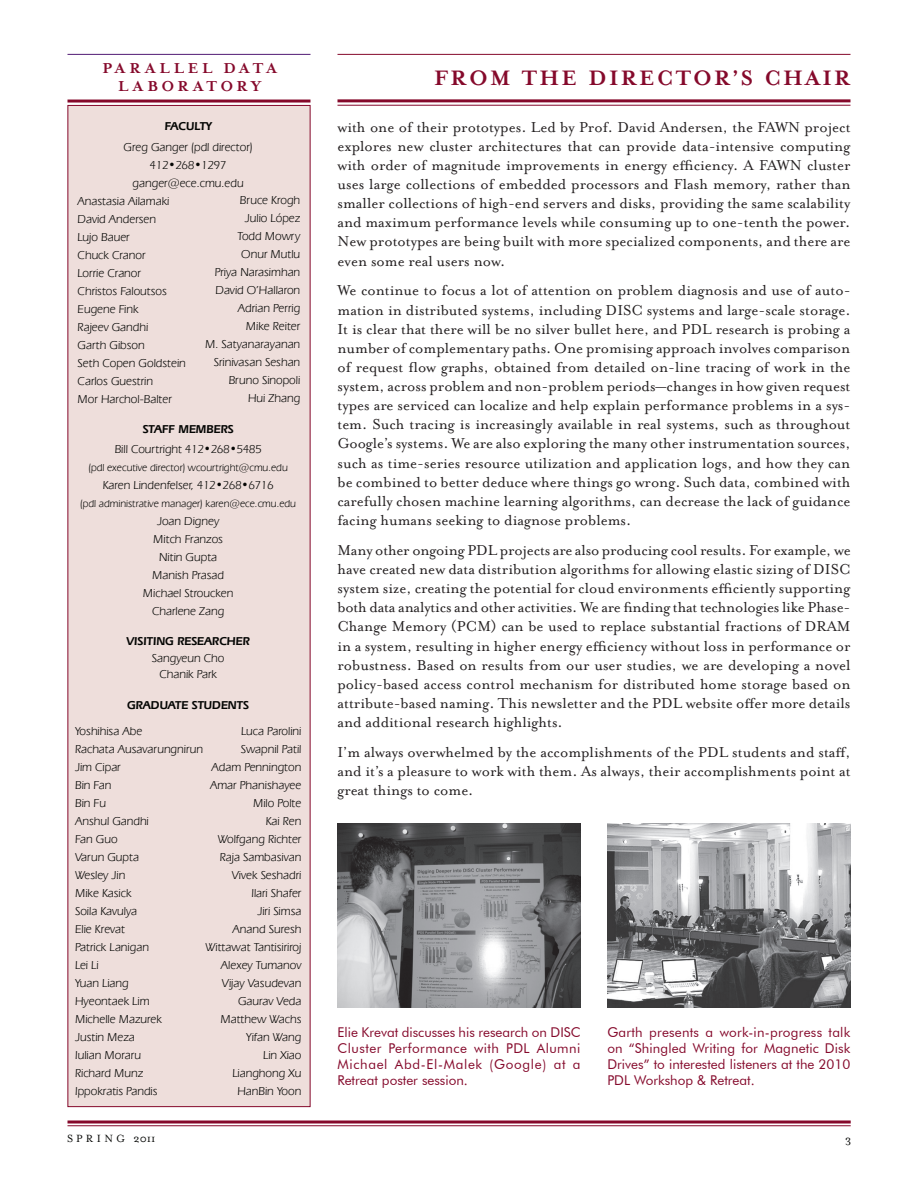
<style>
.page{position:relative;width:918px;height:1188px;background:#fff}
.page>*{position:absolute;margin:0;border:0;box-sizing:border-box;transform-origin:0 0}
.t1{font:700 24px "Mrs Eaves";letter-spacing:.095em;color:#85092b}
.t2{font:16.5px/19px "Mrs Eaves Roman";color:#231f20;text-align:justify}
.t3{font:700 16.5px "Mrs Eaves";color:#85092b}
.t4{font:13.5px/16.2px "Futura BT";color:#85092b;text-align:justify}
.t5{font:12px/18px "Eras IT Cby BT";color:#040503;text-align:center}
.t6{font:600 12px "Eras IT Cby BT";color:#040503}
.t7{font:12px "Mrs Eaves Roman";color:#040503}
.t8{font:12px "Mrs Eaves Roman";color:#040503}
.t9{font:10.5px "Eras IT Cby BT";color:#040503}
</style>
<div class="page">
<div style="left:68px;top:105px;width:242px;height:1002px;background:#eededb"></div>
<hr style="left:68px;top:54px;width:242px;height:1px;background:#501a74">
<hr style="left:68px;top:100px;width:242px;height:3px;background:#85092b">
<svg style="left:68px;top:1120px;width:783px;height:4px;background:#a3465f"></svg>
<hr style="left:68px;top:1125px;width:783px;height:1px;background:#85092b">
<hr style="left:338px;top:54px;width:512px;height:1px;background:#85092b">
<hr style="left:338px;top:99px;width:512px;height:3px;background:#85092b">
<hr style="left:338px;top:105px;width:512px;height:1px;background:#85092b">
<img style="left:338px;top:823px;width:243px;height:184px">
<img style="left:607px;top:823px;width:243px;height:184px">
<p class="t3" style="left:102px;top:59px;width:15px">PARALLEL</p>
<p class="t3" style="left:224px;top:59px;width:15px">DATA</p>
<p class="t3" style="left:118px;top:77px;width:16px">LABORATOR</p>
<p class="t3" style="left:251px;top:77px;width:12px">Y</p>
<p class="t6" style="left:165px;top:119px;width:48px">FACULTY</p>
<p class="t5" style="left:124px;top:137px;width:131px">Greg Ganger (pdl director)</p>
<p class="t5" style="left:150px;top:155px;width:78px">412•268•1297</p>
<p class="t5" style="left:133px;top:173px;width:113px">ganger@ece.cmu.edu</p>
<p class="t5" style="left:78px;top:191px;width:93px">Anastasia Ailamaki</p>
<p class="t5" style="left:78px;top:209px;width:80px">David Andersen</p>
<p class="t5" style="left:78px;top:227px;width:54px">Lujo Bauer</p>
<p class="t5" style="left:78px;top:245px;width:69px">Chuck Cranor</p>
<p class="t5" style="left:78px;top:263px;width:65px">Lorrie Cranor</p>
<p class="t5" style="left:78px;top:281px;width:91px">Christos Faloutsos</p>
<p class="t5" style="left:78px;top:299px;width:63px">Eugene Fink</p>
<p class="t5" style="left:78px;top:317px;width:72px">Rajeev Gandhi</p>
<p class="t5" style="left:78px;top:335px;width:69px">Garth Gibson</p>
<p class="t5" style="left:78px;top:353px;width:110px">Seth Copen Goldstein</p>
<p class="t5" style="left:78px;top:371px;width:77px">Carlos Guestrin</p>
<p class="t5" style="left:78px;top:389px;width:96px">Mor Harchol-Balter</p>
<p class="t6" style="left:143px;top:422px;width:92px">STAFF MEMBERS</p>
<p class="t5" style="left:115px;top:440px;width:149px">Bill Courtright 412•268•5485</p>
<p class="t9" style="left:88px;top:461px;width:201px">(pdl executive director) wcourtright@cmu.edu</p>
<p class="t5" style="left:103px;top:476px;width:172px">Karen Lindenfelser, 412•268•6716</p>
<p class="t9" style="left:80px;top:497px;width:217px">(pdl administrative manager) karen@ece.cmu.edu</p>
<p class="t5" style="left:143px;top:512px;width:92px">Joan Digney<br>Mitch Franzos<br>Nitin Gupta<br>Manish Prasad<br>Michael Stroucken<br>Charlene Zang</p>
<p class="t6" style="left:126px;top:634px;width:125px">VISITING RESEARCHER</p>
<p class="t5" style="left:152px;top:649px;width:74px;line-height:16.5px">Sangyeun Cho<br>Chanik Park</p>
<p class="t6" style="left:127px;top:697px;width:123px">GRADUATE STUDENTS</p>
<p class="t5" style="left:75px;top:721px;width:130px;text-align:left">Yoshihisa Abe<br>Rachata Ausavarungnirun<br>Jim Cipar<br>Bin Fan<br>Bin Fu<br>Anshul Gandhi<br>Fan Guo<br>Varun Gupta<br>Wesley Jin<br>Mike Kasick<br>Soila Kavulya<br>Elie Krevat<br>Patrick Lanigan<br>Lei Li<br>Yuan Liang<br>Hyeontaek Lim<br>Michelle Mazurek<br>Justin Meza<br>Iulian Moraru<br>Richard Munz<br>Ippokratis Pandis</p>
<p class="t5" style="left:205px;top:721px;width:98px;text-align:right">Luca Parolini<br>Swapnil Patil<br>Adam Pennington<br>Amar Phanishayee<br>Milo Polte<br>Kai Ren<br>Wolfgang Richter<br>Raja Sambasivan<br>Vivek Seshadri<br>Ilari Shafer<br>Jiri Simsa<br>Anand Suresh<br>Wittawat Tantisiriroj<br>Alexey Tumanov<br>Vijay Vasudevan<br>Gaurav Veda<br>Matthew Wachs<br>Yifan Wang<br>Lin Xiao<br>Lianghong Xu<br>HanBin Yoon</p>
<p class="t5" style="left:205px;top:191px;width:97px;text-align:right">Bruce Krogh<br>Julio López<br>Todd Mowry<br>Onur Mutlu<br>Priya Narasimhan<br>David O’Hallaron<br>Adrian Perrig<br>Mike Reiter<br>M. Satyanarayanan<br>Srinivasan Seshan<br>Bruno Sinopoli<br>Hui Zhang</p>
<p class="t7" style="left:67px;top:1132px;width:11px">spring</p>
<p class="t8" style="left:134px;top:1132px;width:24px">2011</p>
<h1 class="t1" style="left:434px;top:64px;width:418px">FROM THE DIRECTOR’S CHAIR</h1>
<p class="t2" style="left:338px;top:117px;width:515px">with one of their prototypes. Led by Prof. David Andersen, the FAWN project explores new cluster architectures that can provide data-intensive computing with order of magnitude improvements in energy efficiency. A FAWN cluster uses large collections of embedded processors and Flash memory, rather than smaller collections of high-end servers and disks, providing the same scalability and maximum performance levels while consuming up to one-tenth the power.<br>New prototypes are being built with more specialized components, and there are even some real users now.</p>
<p class="t2" style="left:338px;top:281px;width:515px">We continue to focus a lot of attention on problem diagnosis and use of auto&shy;mation in distributed systems, including DISC systems and large-scale storage.<br>It is clear that there will be no silver bullet here, and PDL research is probing a number of complementary paths. One promising approach involves comparison of request flow graphs, obtained from detailed on-line tracing of work in the system, across problem and non-problem periods—changes in how given request types are serviced can localize and help explain performance problems in a sys&shy;tem. Such tracing is increasingly available in real systems, such as throughout Google’s systems. We are also exploring the many other instrumentation sources, such as time-series resource utilization and application logs, and how they can be combined to better deduce where things go wrong. Such data, combined with carefully chosen machine learning algorithms, can decrease the lack of guidance facing humans seeking to diagnose problems.</p>
<p class="t2" style="left:338px;top:541px;width:515px">Many other ongoing PDL projects are also producing cool results. For example, we have created new data distribution algorithms for allowing elastic sizing of DISC system size, creating the potential for cloud environments efficiently supporting both data analytics and other activities. We are finding that technologies like Phase-Change Memory (PCM) can be used to replace substantial fractions of DRAM in a system, resulting in higher energy efficiency without loss in performance or robustness. Based on results from our user studies, we are developing a novel policy-based access control mechanism for distributed home storage based on attribute-based naming. This newsletter and the PDL website offer more details and additional research highlights.</p>
<p class="t2" style="left:338px;top:743px;width:515px">I’m always overwhelmed by the accomplishments of the PDL students and staff, and it’s a pleasure to work with them. As always, their accomplishments point at great things to come.</p>
<p class="t4" style="left:338px;top:1024px;width:245px">Elie Krevat discusses his research on DISC Cluster Performance with PDL Alumni Michael Abd-El-Malek (Google) at a Retreat poster session.</p>
<p class="t4" style="left:607px;top:1024px;width:245px">Garth presents a work-in-progress talk on “Shingled Writing for Magnetic Disk Drives” to interested listeners at the 2010<br>PDL Workshop &amp; Retreat.</p>
<p class="t8" style="left:845px;top:1133px;width:8px">3</p>
</div>
